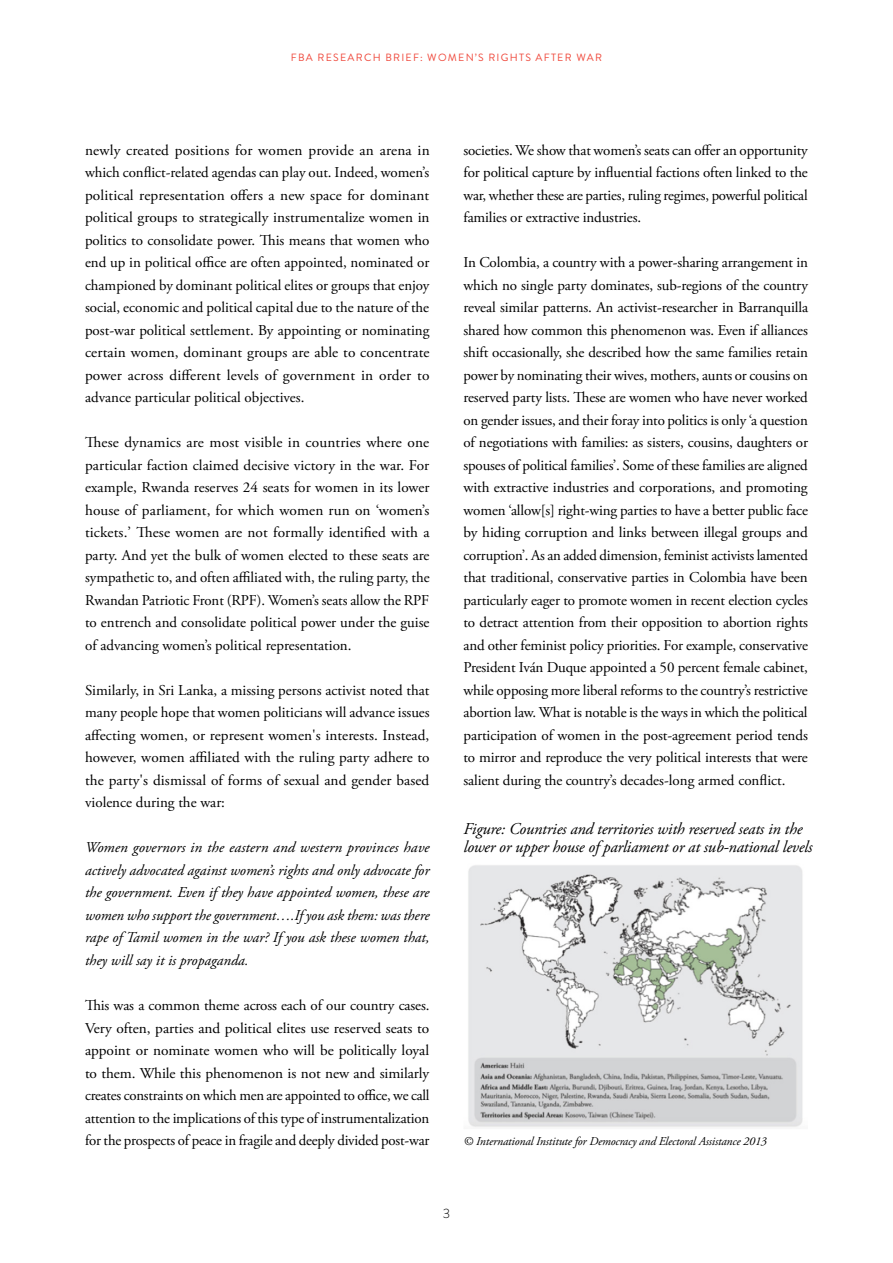
<style>
.page{position:relative;width:893px;height:1263px;background:#fff}
.page>*{position:absolute;margin:0;border:0;box-sizing:border-box;transform-origin:0 0}
.Body_Text{font:italic 16.5px/18px "Adobe Garamond Pro";letter-spacing:-.01em;color:#000}
.Body_Text-2{font:15px/22.5px "Adobe Garamond Pro";color:#000;text-align:justify}
.Body_Text-3{font:italic 15px/22.5px "Adobe Garamond Pro";color:#000;text-align:justify}
.t1{font:300 13.5px "Brandon Grotesque";color:#000}
.Body_Text-4{font:italic 12px "Adobe Garamond Pro";letter-spacing:-.01em;color:#000}
.t2{font:10.5px "Brandon Grotesque";letter-spacing:.12em;color:#ef4639}
</style>
<div class="page">
<img style="left:468px;top:865px;width:335px;height:262px">
<p class="t2" style="left:291px;top:51px;width:313px">FBA RESEARCH BRIEF: WOMEN’S RIGHTS AFTER WAR</p>
<p class="Body_Text-2" style="left:85px;top:139px;width:346px">newly created positions for women provide an arena in which conflict-related agendas can play out. Indeed, women’s political representation offers a new space for dominant political groups to strategically instrumentalize women in politics to consolidate power. This means that women who end up in political office are often appointed, nominated or championed by dominant political elites or groups that enjoy social, economic and political capital due to the nature of the post-war political settlement. By appointing or nominating certain women, dominant groups are able to concentrate power across different levels of government in order to advance particular political objectives.</p>
<p class="Body_Text-2" style="left:85px;top:432px;width:346px">These dynamics are most visible in countries where one particular faction claimed decisive victory in the war. For example, Rwanda reserves 24 seats for women in its lower house of parliament, for which women run on ‘women’s tickets.’ These women are not formally identified with a party. And yet the bulk of women elected to these seats are sympathetic to, and often affiliated with, the ruling party, the Rwandan Patriotic Front (RPF). Women’s seats allow the RPF to entrench and consolidate political power under the guise of advancing women’s political representation.</p>
<p class="Body_Text-2" style="left:85px;top:679px;width:346px">Similarly, in Sri Lanka, a missing persons activist noted that many people hope that women politicians will advance issues affecting women, or represent women's interests. Instead, however, women affiliated with the ruling party adhere to the party's dismissal of forms of sexual and gender based violence during the war:</p>
<p class="Body_Text-3" style="left:85px;top:837px;width:346px">Women governors in the eastern and western provinces have actively advocated against women’s rights and only advocate for the government. Even if they have appointed women, these are women who support the government….If you ask them: was there rape of Tamil women in the war? If you ask these women that, they will say it is propaganda.</p>
<p class="Body_Text-2" style="left:85px;top:994px;width:346px">This was a common theme across each of our country cases.<br>Very often, parties and political elites use reserved seats to appoint or nominate women who will be politically loyal to them. While this phenomenon is not new and similarly creates constraints on which men are appointed to office, we call attention to the implications of this type of instrumentalization for the prospects of peace in fragile and deeply divided post-war</p>
<p class="Body_Text-2" style="left:463px;top:139px;width:346px">societies. We show that women’s seats can offer an opportunity for political capture by influential factions often linked to the war, whether these are parties, ruling regimes, powerful political families or extractive industries.</p>
<p class="Body_Text-2" style="left:463px;top:252px;width:346px">In Colombia, a country with a power-sharing arrangement in which no single party dominates, sub-regions of the country reveal similar patterns. An activist-researcher in Barranquilla shared how common this phenomenon was. Even if alliances shift occasionally, she described how the same families retain power by nominating their wives, mothers, aunts or cousins on reserved party lists. These are women who have never worked on gender issues, and their foray into politics is only ‘a question of negotiations with families: as sisters, cousins, daughters or spouses of political families’. Some of these families are aligned with extractive industries and corporations, and promoting women ‘allow[s] right-wing parties to have a better public face by hiding corruption and links between illegal groups and corruption’. As an added dimension, feminist activists lamented that traditional, conservative parties in Colombia have been particularly eager to promote women in recent election cycles to detract attention from their opposition to abortion rights and other feminist policy priorities. For example, conservative President Iván Duque appointed a 50 percent female cabinet, while opposing more liberal reforms to the country’s restrictive abortion law. What is notable is the ways in which the political participation of women in the post-agreement period tends to mirror and reproduce the very political interests that were salient during the country’s decades-long armed conflict.</p>
<p class="Body_Text" style="left:463px;top:820px;width:350px">Figure: Countries and territories with reserved seats in the lower or upper house of parliament or at sub-national levels</p>
<p class="Body_Text-4" style="left:463px;top:1134px;width:305px">© International Institute for Democracy and Electoral Assistance 2013</p>
<p class="t1" style="left:443px;top:1204px;width:9px">3</p>
</div>
